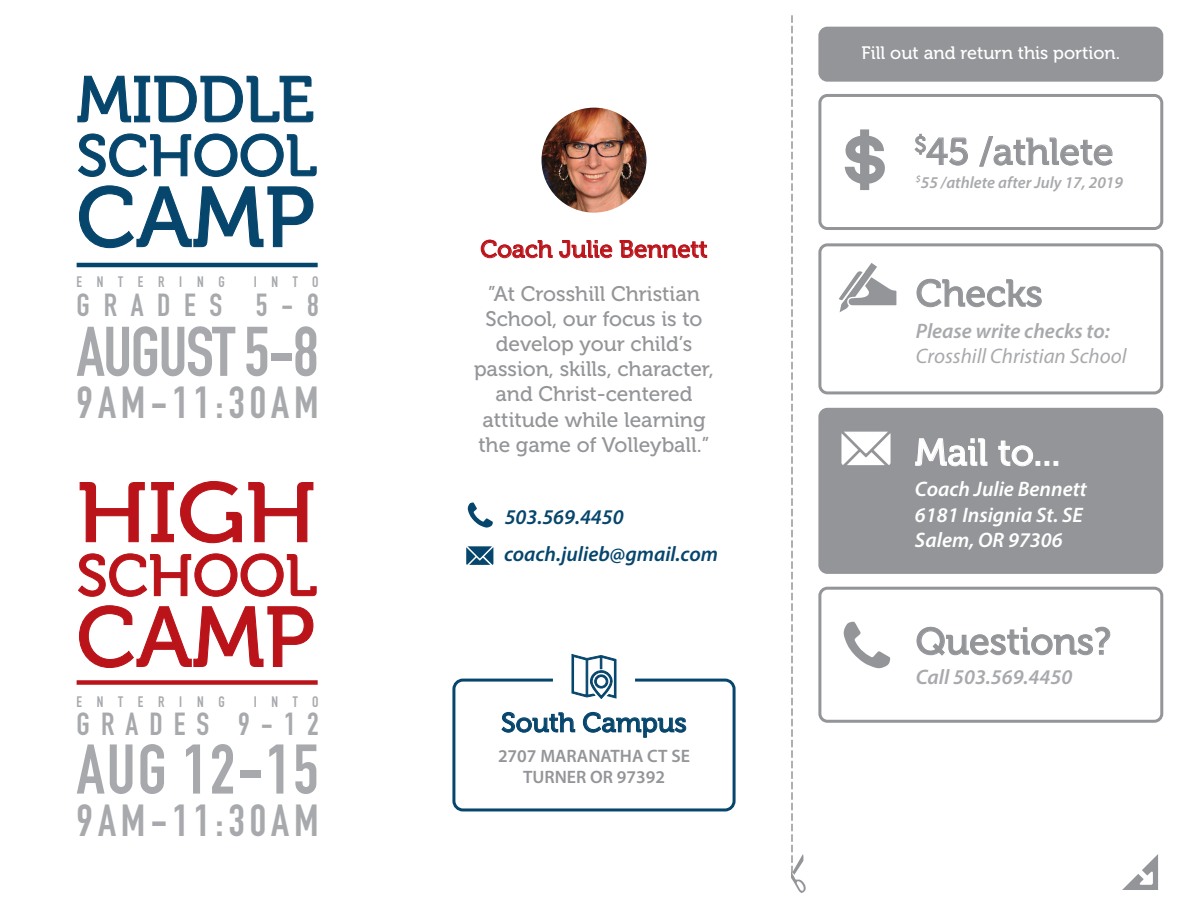
<style>
.page{position:relative;width:1188px;height:918px;background:#fff}
.page>*{position:absolute;margin:0;border:0;box-sizing:border-box;transform-origin:0 0}
.t1{font:84.6px "Museo 500";color:#06456c}
.t2{font:84.6px "Museo 500";color:#ba131a}
.t3{font:83.7px "Museo 500";color:#ba131a;scale:1.11 1}
.t4{font:700 69px "DIN Condensed";letter-spacing:-.025em;color:#a7a9ac}
.t5{font:64.5px "Museo 500";color:#06456c}
.t6{font:58.2px "Museo 500";color:#06456c}
.t7{font:58.2px "Museo 500";color:#ba131a}
.t8{font:700 44.25px "DIN Condensed";letter-spacing:.11em;color:#a7a9ac}
.t9{font:37.5px "Museo 500";color:#939598}
.t10{font:37.5px "Museo 500";color:#fff}
.t11{font:700 31.5px "DIN Condensed";letter-spacing:.35em;color:#a7a9ac}
.t12{font:27px "Museo 500";color:#06456c}
.t13{font:24px "Museo 500";color:#ba131a}
.t14{font:21px/25.2px "Museo 500";color:#939598;text-align:center}
.t15{font:italic 600 21px/25.2px "Myriad Pro";color:#fff}
.t16{font:italic 600 21px "Myriad Pro";color:#a7a9ac}
.t17{font:italic 600 21px/37.8px "Myriad Pro";color:#06456c}
.t18{font:italic 21px "Myriad Pro";color:#a7a9ac}
.t19{font:600 18px/21.6px "Myriad Pro";color:#939598;text-align:center}
.t20{font:18px "Museo 500";color:#fff}
.t21{font:italic 600 16.5px "Myriad Pro";color:#a7a9ac}
.t22{font:700 15px "DIN Condensed";letter-spacing:.98em;color:#a7a9ac}
</style>
<div class="page">
<div style="left:818px;top:243px;width:345px;height:151px;border:3px solid #939598;border-radius:8px"></div>
<div style="left:818px;top:94px;width:345px;height:136px;border:3px solid #939598;border-radius:8px"></div>
<div style="left:820px;top:28px;width:342px;height:52px;background:#939598;border-radius:8px"></div>
<div style="left:818px;top:27px;width:345px;height:55px;border:3px solid #939598;border-radius:8px"></div>
<svg style="left:839px;top:263px;width:58px;height:49px"></svg>
<svg style="left:916px;top:278px;width:126px;height:30px"></svg>
<svg style="left:845px;top:129px;width:40px;height:61px"></svg>
<svg style="left:914px;top:133px;width:54px;height:33px"></svg>
<svg style="left:979px;top:136px;width:134px;height:31px"></svg>
<div style="left:818px;top:587px;width:345px;height:136px;border:3px solid #939598;border-radius:8px"></div>
<svg style="left:916px;top:626px;width:195px;height:30px"></svg>
<svg style="left:844px;top:622px;width:46px;height:46px"></svg>
<svg style="left:1122px;top:854px;width:36px;height:36px"></svg>
<div style="left:820px;top:409px;width:342px;height:163px;background:#939598;border-radius:8px"></div>
<div style="left:818px;top:408px;width:345px;height:166px;border:3px solid #939598;border-radius:8px"></div>
<svg style="left:841px;top:432px;width:50px;height:33px;background:#e9eaea"></svg>
<svg style="left:915px;top:438px;width:73px;height:29px"></svg>
<svg style="left:998px;top:440px;width:60px;height:27px"></svg>
<img style="left:542px;top:108px;width:104px;height:105px;border-radius:52px">
<svg style="left:481px;top:239px;width:72px;height:19px"></svg>
<svg style="left:559px;top:240px;width:54px;height:18px"></svg>
<svg style="left:619px;top:240px;width:88px;height:18px"></svg>
<svg style="left:466px;top:546px;width:28px;height:19px"></svg>
<svg style="left:467px;top:502px;width:26px;height:26px"></svg>
<svg style="left:501px;top:711px;width:75px;height:22px"></svg>
<svg style="left:582px;top:711px;width:105px;height:27px"></svg>
<svg style="left:571px;top:654px;width:46px;height:45px"></svg>
<div style="left:452px;top:679px;width:284px;height:132px;border:3px solid #06456c;border-radius:9px"></div>
<svg style="left:791px;top:15px;width:15px;height:878px"></svg>
<svg style="left:77px;top:75px;width:237px;height:48px"></svg>
<svg style="left:78px;top:133px;width:239px;height:44px"></svg>
<svg style="left:79px;top:185px;width:235px;height:64px"></svg>
<svg style="left:79px;top:482px;width:66px;height:61px"></svg>
<svg style="left:151px;top:482px;width:23px;height:61px"></svg>
<svg style="left:180px;top:481px;width:62px;height:63px"></svg>
<svg style="left:248px;top:482px;width:66px;height:61px"></svg>
<svg style="left:78px;top:553px;width:239px;height:44px"></svg>
<svg style="left:79px;top:605px;width:235px;height:63px"></svg>
<hr style="left:77px;top:263px;width:241px;height:4px;background:#06456c">
<div style="left:77px;top:680px;width:241px;height:5px;background:#ba131a"></div>
<h3 class="t5" style="left:77px;top:64px;width:239px">MIDDLE</h3>
<h3 class="t6" style="left:77px;top:124px;width:242px">SCHOOL</h3>
<h1 class="t1" style="left:77px;top:171px;width:240px">CAMP</h1>
<p class="t22" style="left:77px;top:272px;width:150px">ENTERING</p>
<p class="t22" style="left:254px;top:272px;width:67px">INTO</p>
<h3 class="t11" style="left:77px;top:284px;width:244px">GRADES 5-8</h3>
<h3 class="t4" style="left:77px;top:305px;width:244px">AUGUST 5-8</h3>
<h3 class="t8" style="left:77px;top:373px;width:244px">9AM-11:30AM</h3>
<h2 class="t3" style="left:77px;top:467px;width:218px">HIGH</h2>
<h3 class="t7" style="left:77px;top:544px;width:242px">SCHOOL</h3>
<h1 class="t2" style="left:77px;top:591px;width:240px">CAMP</h1>
<p class="t22" style="left:77px;top:691px;width:150px">ENTERING</p>
<p class="t22" style="left:254px;top:691px;width:67px">INTO</p>
<h3 class="t11" style="left:77px;top:703px;width:244px">GRADES 9-12</h3>
<h3 class="t4" style="left:77px;top:723px;width:244px">AUG 12-15</h3>
<h3 class="t8" style="left:77px;top:790px;width:244px">9AM-11:30AM</h3>
<p class="t13" style="left:480px;top:236px;width:229px">Coach Julie Bennett</p>
<p class="t14" style="left:474px;top:281px;width:241px">”At Crosshill Christian<br>School, our focus is to develop your child’s passion, skills, character, and Christ-centered attitude while learning the game of Volleyball.”</p>
<p class="t17" style="left:504px;top:497px;width:216px">503.569.4450 coach.julieb@gmail.com</p>
<p class="t12" style="left:501px;top:708px;width:187px">South Campus</p>
<p class="t19" style="left:498px;top:744px;width:193px">2707 MARANATHA CT SE<br>TURNER OR 97392</p>
<p class="t20" style="left:862px;top:43px;width:260px">Fill out and return this portion.</p>
<h3 class="t9" style="left:914px;top:131px;width:201px"><sup>$</sup>45 /athlete</h3>
<p class="t21" style="left:916px;top:172px;width:209px"><sup>$</sup>55 /athlete after July 17, 2019</p>
<h3 class="t9" style="left:916px;top:273px;width:128px">Checks</h3>
<p class="t16" style="left:916px;top:317px;width:196px">Please write checks to:</p>
<p class="t18" style="left:916px;top:343px;width:212px">Crosshill Christian School</p>
<h3 class="t10" style="left:915px;top:432px;width:147px">Mail to...</h3>
<p class="t15" style="left:915px;top:476px;width:173px">Coach Julie Bennett<br>6181 Insignia St. SE<br>Salem, OR 97306</p>
<h3 class="t9" style="left:916px;top:621px;width:197px">Questions?</h3>
<p class="t16" style="left:916px;top:663px;width:158px">Call 503.569.4450</p>
</div>
